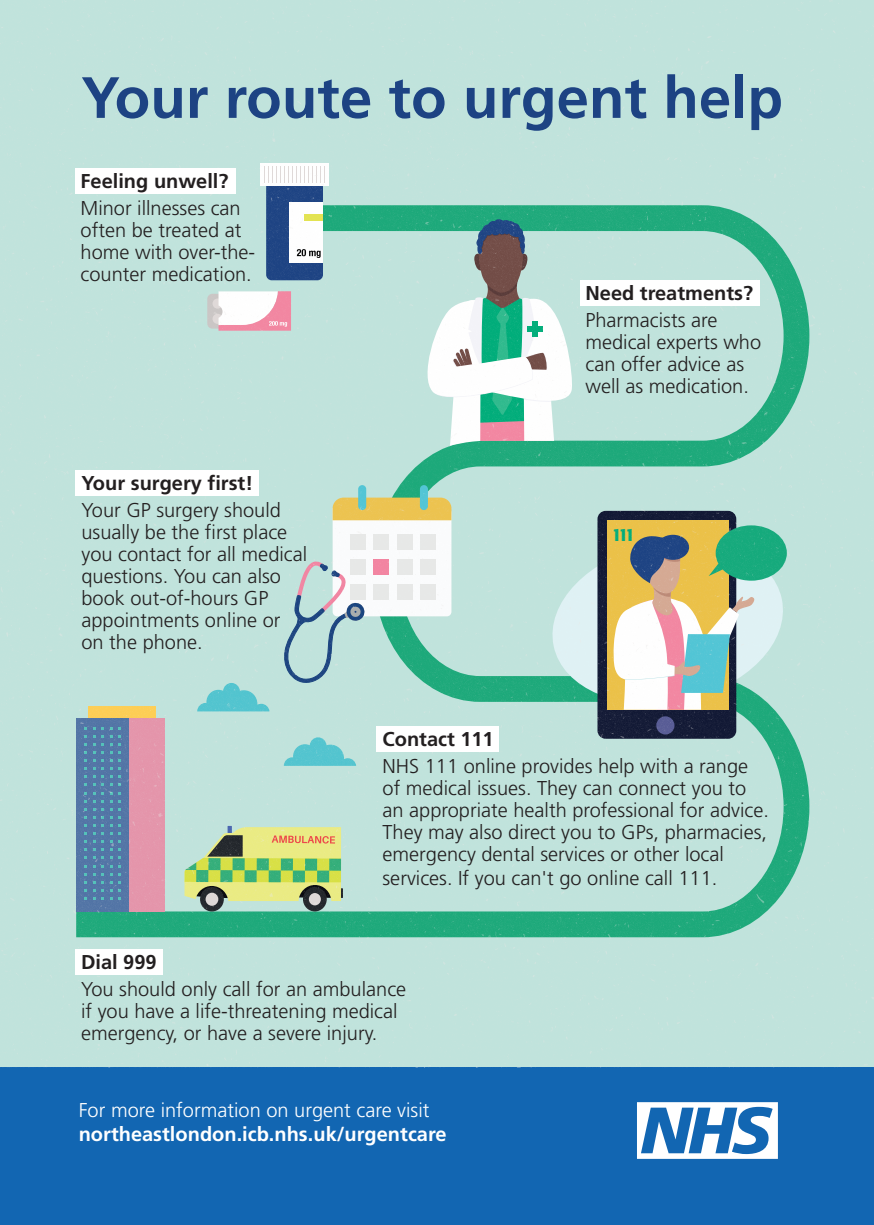
<style>
.page{position:relative;width:874px;height:1225px;background:#fff}
.page>*{position:absolute;margin:0;border:0;box-sizing:border-box;transform-origin:0 0}
.t1{font:700 58.2px "Frutiger";color:#1d4383}
.t2{font:300 20px/22px "Frutiger";color:#231f20}
.t3{font:700 20px "Frutiger";color:#231f20}
.t4{font:700 20px "Frutiger";color:#fff}
.t5{font:300 20px "Frutiger";color:#fff}
.t6{font:800 19.8px "Mr Eaves XL Mod OT";color:#00ad7a}
</style>
<div class="page">
<div style="left:0;top:1068px;width:873px;height:157px;background:#1266b2"></div>
<svg style="left:637px;top:1102px;width:140px;height:56px"></svg>
<img style="left:0;top:0;width:873px;height:1067px">
<div style="left:75px;top:168px;width:160px;height:26px;background:#fff"></div>
<div style="left:75px;top:470px;width:183px;height:25px;background:#fff"></div>
<div style="left:579px;top:280px;width:180px;height:25px;background:#fff"></div>
<div style="left:376px;top:727px;width:122px;height:25px;background:#fff"></div>
<div style="left:75px;top:949px;width:88px;height:25px;background:#fff"></div>
<h1 class="t1" style="left:81px;top:63px;width:703px">Your route to urgent help</h1>
<p class="t3" style="left:80px;top:169px;width:149px">Feeling unwell?</p>
<p class="t2" style="left:80px;top:197px;width:176px">Minor illnesses can often be treated at home with over-the&shy;counter medication.</p>
<p class="t3" style="left:81px;top:471px;width:173px">Your surgery first!</p>
<p class="t2" style="left:81px;top:499px;width:227px">Your GP surgery should usually be the first place you contact for all medical questions. You can also book out-of-hours GP appointments online or on the phone.</p>
<p class="t3" style="left:585px;top:281px;width:169px">Need treatments?</p>
<p class="t2" style="left:585px;top:309px;width:177px">Pharmacists are medical experts who can offer advice as well as medication.</p>
<p class="t6" style="left:613px;top:523px;width:21px">111</p>
<p class="t3" style="left:382px;top:727px;width:113px">Contact 111</p>
<p class="t2" style="left:382px;top:755px;width:387px">NHS 111 online provides help with a range of medical issues. They can connect you to an appropriate health professional for advice.<br>They may also direct you to GPs, pharmacies, emergency dental services or other local</p>
<p class="t2" style="left:382px;top:867px;width:336px">services. If you can't go online call 111.</p>
<p class="t3" style="left:81px;top:950px;width:77px">Dial 999</p>
<p class="t2" style="left:81px;top:978px;width:326px">You should only call for an ambulance if you have a life-threatening medical emergency, or have a severe injury.</p>
<p class="t5" style="left:79px;top:1098px;width:352px">For more information on urgent care visit</p>
<p class="t4" style="left:79px;top:1122px;width:369px">northeastlondon.icb.nhs.uk/urgentcare</p>
</div>
